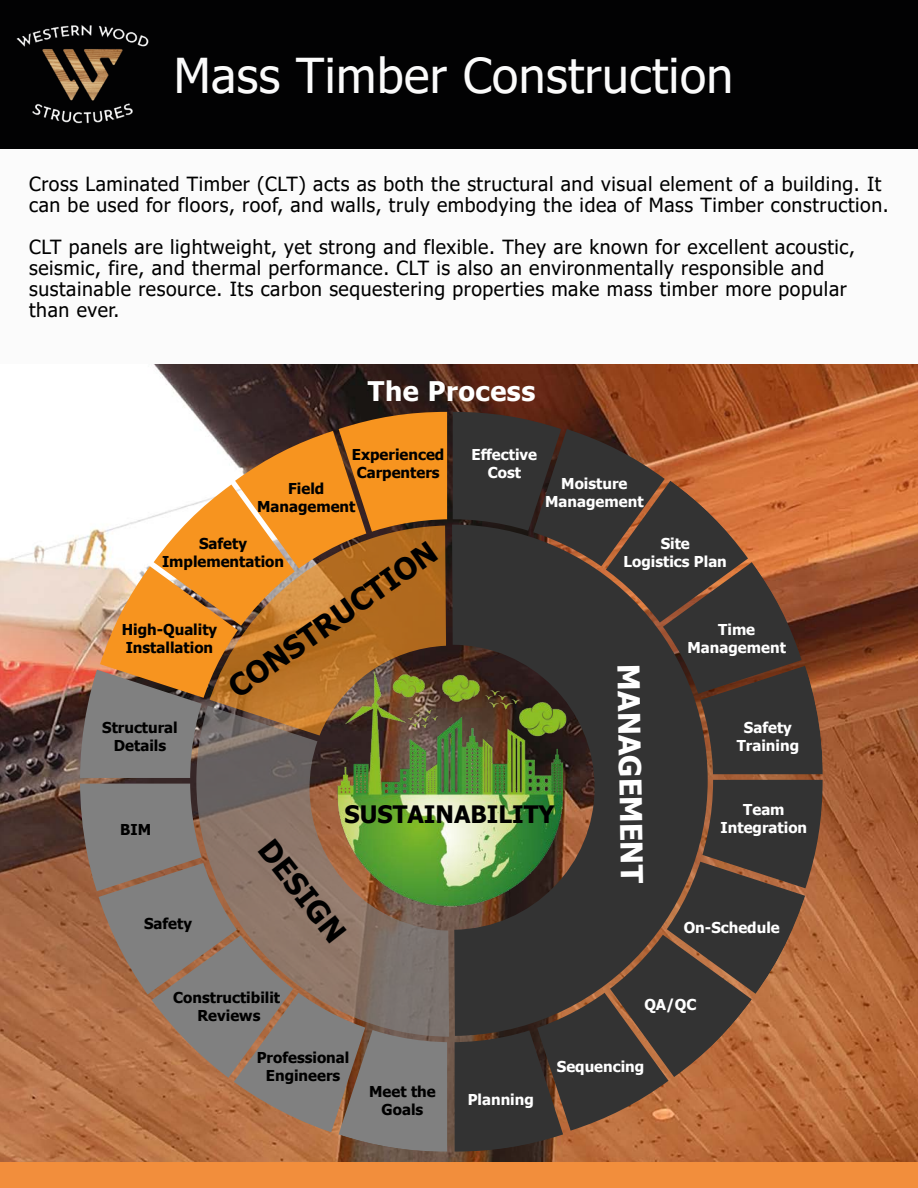
<style>
.page{position:relative;width:918px;height:1188px;background:#fff}
.page>*{position:absolute;margin:0;border:0;box-sizing:border-box;transform-origin:0 0}
.t1{font:48px "Tahoma";letter-spacing:.01em;color:#fbfbfb}
.t2{font:700 30px "Tahoma";color:#000}
.t3{font:700 30px "Tahoma";color:#fff}
.t4{font:700 27px "Tahoma";letter-spacing:.02em;color:#fff}
.t5{font:700 24px "Tahoma";color:#000}
.t6{font:19.5px/21px "Tahoma";letter-spacing:.03em;color:#000}
.t7{font:700 15px/18px "Tahoma";color:#000;text-align:center}
.t8{font:700 15px/18px "Tahoma";color:#fff;text-align:center}
</style>
<div class="page">
<div style="left:0;top:148px;width:918px;height:1013px;background:#fbfbfb"></div>
<div style="left:0;top:0;width:918px;height:148px;background:#020203"></div>
<div style="left:0;top:1161px;width:918px;height:27px;background:#f28e3c"></div>
<img style="left:16px;top:25px;width:133px;height:99px">
<img style="left:0;top:364px;width:918px;height:797px">
<svg style="left:80px;top:412px;width:367px;height:366px"></svg>
<svg style="left:80px;top:784px;width:367px;height:368px;background:#947765"></svg>
<svg style="left:455px;top:780px;width:368px;height:372px;background:#6f4d38"></svg>
<svg style="left:453px;top:412px;width:370px;height:362px;background:#6a4531"></svg>
<svg style="left:452px;top:525px;width:256px;height:511px;background:#3a3532"></svg>
<svg style="left:210px;top:526px;width:236px;height:180px;background:#bf7727"></svg>
<svg style="left:196px;top:706px;width:253px;height:331px;background:#827066"></svg>
<img style="left:333px;top:666px;width:237px;height:243px">
<h1 class="t1" style="left:174px;top:43px;width:561px">Mass Timber Construction</h1>
<p class="t6" style="left:29px;top:175px;width:861px">Cross Laminated Timber (CLT) acts as both the structural and visual element of a building. It can be used for floors, roof, and walls, truly embodying the idea of Mass Timber construction.</p>
<p class="t6" style="left:29px;top:238px;width:827px">CLT panels are lightweight, yet strong and flexible. They are known for excellent acoustic, seismic, fire, and thermal performance. CLT is also an environmentally responsible and sustainable resource. Its carbon sequestering properties make mass timber more popular than ever.</p>
<h3 class="t4" style="left:368px;top:372px;width:169px">The Process</h3>
<p class="t8" style="left:472px;top:446px;width:67px">Effective<br>Cost</p>
<p class="t7" style="left:352px;top:446px;width:94px">Experienced<br>Carpenters</p>
<p class="t8" style="left:545px;top:475px;width:100px">Moisture<br>Management</p>
<p class="t8" style="left:624px;top:535px;width:105px">Site<br>Logistics Plan</p>
<p class="t7" style="left:257px;top:480px;width:100px">Field<br>Management</p>
<p class="t7" style="left:162px;top:535px;width:124px">Safety<br>Implementation</p>
<h2 class="t2" style="left:220px;top:673px;width:248px;rotate:-35deg">CONSTRUCTION</h2>
<p class="t7" style="left:122px;top:621px;width:97px;text-align:left">High-Quality<br>Installation</p>
<p class="t8" style="left:688px;top:621px;width:100px">Time<br>Management</p>
<h2 class="t3" style="left:649px;top:664px;width:220px;rotate:89deg">MANAGEMENT</h2>
<p class="t8" style="left:737px;top:719px;width:64px">Safety<br>Training</p>
<p class="t7" style="left:102px;top:719px;width:77px">Structural<br>Details</p>
<p class="t8" style="left:721px;top:801px;width:88px">Team<br>Integration</p>
<p class="t5" style="left:345px;top:797px;width:211px">SUSTAINABILITY</p>
<p class="t7" style="left:120px;top:821px;width:32px">BIM</p>
<h2 class="t2" style="left:282px;top:831px;width:122px;rotate:52deg">DESIGN</h2>
<p class="t7" style="left:144px;top:916px;width:50px">Safety</p>
<p class="t8" style="left:684px;top:919px;width:97px">On-Schedule</p>
<p class="t7" style="left:173px;top:989px;width:108px">Constructibilit<br>Reviews</p>
<p class="t7" style="left:257px;top:1049px;width:94px">Professional<br>Engineers</p>
<p class="t7" style="left:369px;top:1083px;width:68px">Meet the<br>Goals</p>
<p class="t8" style="left:468px;top:1091px;width:68px">Planning</p>
<p class="t8" style="left:644px;top:996px;width:54px">QA/QC</p>
<p class="t8" style="left:557px;top:1059px;width:89px">Sequencing</p>
</div>
